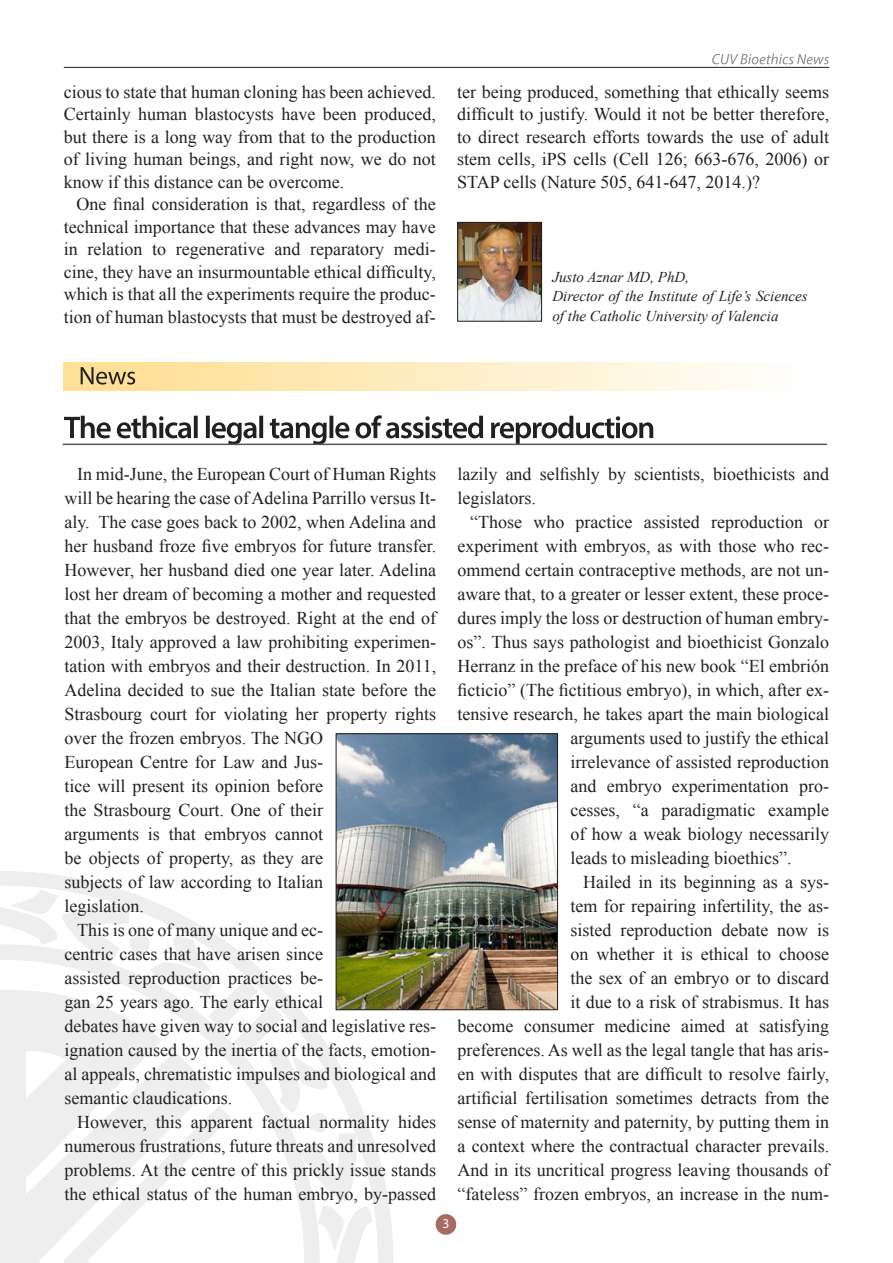
<style>
.page{position:relative;width:893px;height:1263px;background:#fff}
.page>*{position:absolute;margin:0;border:0;box-sizing:border-box;transform-origin:0 0}
.t1{font:18px/24px "Times New Roman";color:#231f20;text-align:justify}
.t2{font:italic 15px/19.5px "Times New Roman";color:#231f20}
.t3{font:13.5px "Myriad Pro";color:#fff}
</style>
<div class="page">
<svg style="left:0;top:871px;width:393px;height:392px"></svg>
<svg style="left:0;top:888px;width:373px;height:375px"></svg>
<svg style="left:0;top:983px;width:163px;height:280px"></svg>
<div style="left:436px;top:1214px;width:20px;height:21px;background:#a86b5f;border-radius:50%"></div>
<hr style="left:64px;top:67px;width:765px;height:1px;background:#231f20">
<svg style="left:712px;top:54px;width:117px;height:10px"></svg>
<img style="left:459px;top:224px;width:81px;height:95px">
<div style="left:457px;top:222px;width:85px;height:99px;border:1px solid #231f20"></div>
<div style="left:63px;top:362px;width:767px;height:28px;background:linear-gradient(to right,#ffdd8d,#feffff)"></div>
<svg style="left:81px;top:367px;width:54px;height:18px"></svg>
<svg style="left:64px;top:415px;width:589px;height:29px"></svg>
<hr style="left:63px;top:444px;width:764px;height:1px;background:#57585a">
<img style="left:338px;top:735px;width:218px;height:273px">
<div style="left:336px;top:733px;width:222px;height:277px;border:1px solid #231f20"></div>
<p class="t1" style="left:64px;top:80px;width:374px;line-height:22.5px">cious to state that human cloning has been achieved.<br>Certainly human blastocysts have been produced, but there is a long way from that to the production of living human beings, and right now, we do not know if this distance can be overcome.</p>
<p class="t1" style="left:64px;top:192px;width:374px;line-height:22.5px;text-indent:13px">One final consideration is that, regardless of the technical importance that these advances may have in relation to regenerative and reparatory medi&shy;cine, they have an insurmountable ethical difficulty, which is that all the experiments require the produc&shy;tion of human blastocysts that must be destroyed af-</p>
<p class="t1" style="left:457px;top:80px;width:374px;line-height:22.5px">ter being produced, something that ethically seems difficult to justify. Would it not be better therefore, to direct research efforts towards the use of adult stem cells, iPS cells (Cell 126; 663-676, 2006) or STAP cells (Nature 505, 641-647, 2014.)?</p>
<p class="t2" style="left:552px;top:266px;width:138px">Justo Aznar MD, PhD,</p>
<p class="t2" style="left:552px;top:286px;width:257px">Director of the Institute of Life’s Sciences of the Catholic University of Valencia</p>
<p class="t1" style="left:64px;top:462px;width:373px;text-align:left;text-indent:13px">In mid-June, the European Court of Human Rights will be hearing the case of Adelina Parrillo versus It&shy;aly. The case goes back to 2002, when Adelina and her husband froze five embryos for future transfer.<br>However, her husband died one year later. Adelina lost her dream of becoming a mother and requested that the embryos be destroyed. Right at the end of 2003, Italy approved a law prohibiting experimen&shy;tation with embryos and their destruction. In 2011, Adelina decided to sue the Italian state before the Strasbourg court for violating her property rights over the frozen embryos. The NGO<br>European Centre for Law and Jus-<br>tice will present its opinion before<br>the Strasbourg Court. One of their<br>arguments is that embryos cannot<br>be objects of property, as they are<br>subjects of law according to Italian<br>legislation.</p>
<p class="t1" style="left:64px;top:918px;width:373px;text-align:left;text-indent:13px">This is one of many unique and ec-<br>centric cases that have arisen since<br>assisted reproduction practices be-<br>gan 25 years ago. The early ethical<br>debates have given way to social and legislative res&shy;ignation caused by the inertia of the facts, emotion&shy;al appeals, chrematistic impulses and biological and semantic claudications.</p>
<p class="t1" style="left:64px;top:1110px;width:373px;text-indent:13px">However, this apparent factual normality hides numerous frustrations, future threats and unresolved problems. At the centre of this prickly issue stands the ethical status of the human embryo, by-passed</p>
<p class="t3" style="left:442px;top:1215px;width:8px">3</p>
<p class="t1" style="left:457px;top:462px;width:373px">lazily and selfishly by scientists, bioethicists and legislators.</p>
<p class="t1" style="left:470px;top:510px;width:360px">“Those who practice assisted reproduction or</p>
<p class="t1" style="left:457px;top:534px;width:373px">experiment with embryos, as with those who rec-</p>
<p class="t1" style="left:457px;top:558px;width:373px">ommend certain contraceptive methods, are not un-</p>
<p class="t1" style="left:457px;top:582px;width:373px">aware that, to a greater or lesser extent, these proce-</p>
<p class="t1" style="left:457px;top:606px;width:373px">dures imply the loss or destruction of human embry-</p>
<p class="t1" style="left:457px;top:630px;width:373px">os”. Thus says pathologist and bioethicist Gonzalo</p>
<p class="t1" style="left:457px;top:654px;width:373px">Herranz in the preface of his new book “El embrión</p>
<p class="t1" style="left:457px;top:678px;width:373px">ficticio” (The fictitious embryo), in which, after ex-</p>
<p class="t1" style="left:457px;top:702px;width:373px">tensive research, he takes apart the main biological</p>
<p class="t1" style="left:570px;top:726px;width:260px">arguments used to justify the ethical</p>
<p class="t1" style="left:570px;top:750px;width:260px">irrelevance of assisted reproduction</p>
<p class="t1" style="left:570px;top:774px;width:260px">and embryo experimentation pro-</p>
<p class="t1" style="left:570px;top:798px;width:260px">cesses, “a paradigmatic example</p>
<p class="t1" style="left:570px;top:822px;width:260px">of how a weak biology necessarily</p>
<p class="t1" style="left:570px;top:846px;width:222px">leads to misleading bioethics”.</p>
<p class="t1" style="left:457px;top:870px;width:373px;text-align:right">Hailed in its beginning as a sys-<br>tem for repairing infertility, the as-<br>sisted reproduction debate now is<br>on whether it is ethical to choose<br>the sex of an embryo or to discard<br>it due to a risk of strabismus. It has<br>become consumer medicine aimed at satisfying preferences. As well as the legal tangle that has aris&shy;en with disputes that are difficult to resolve fairly, artificial fertilisation sometimes detracts from the sense of maternity and paternity, by putting them in a context where the contractual character prevails.<br>And in its uncritical progress leaving thousands of “fateless” frozen embryos, an increase in the num-</p>
</div>
